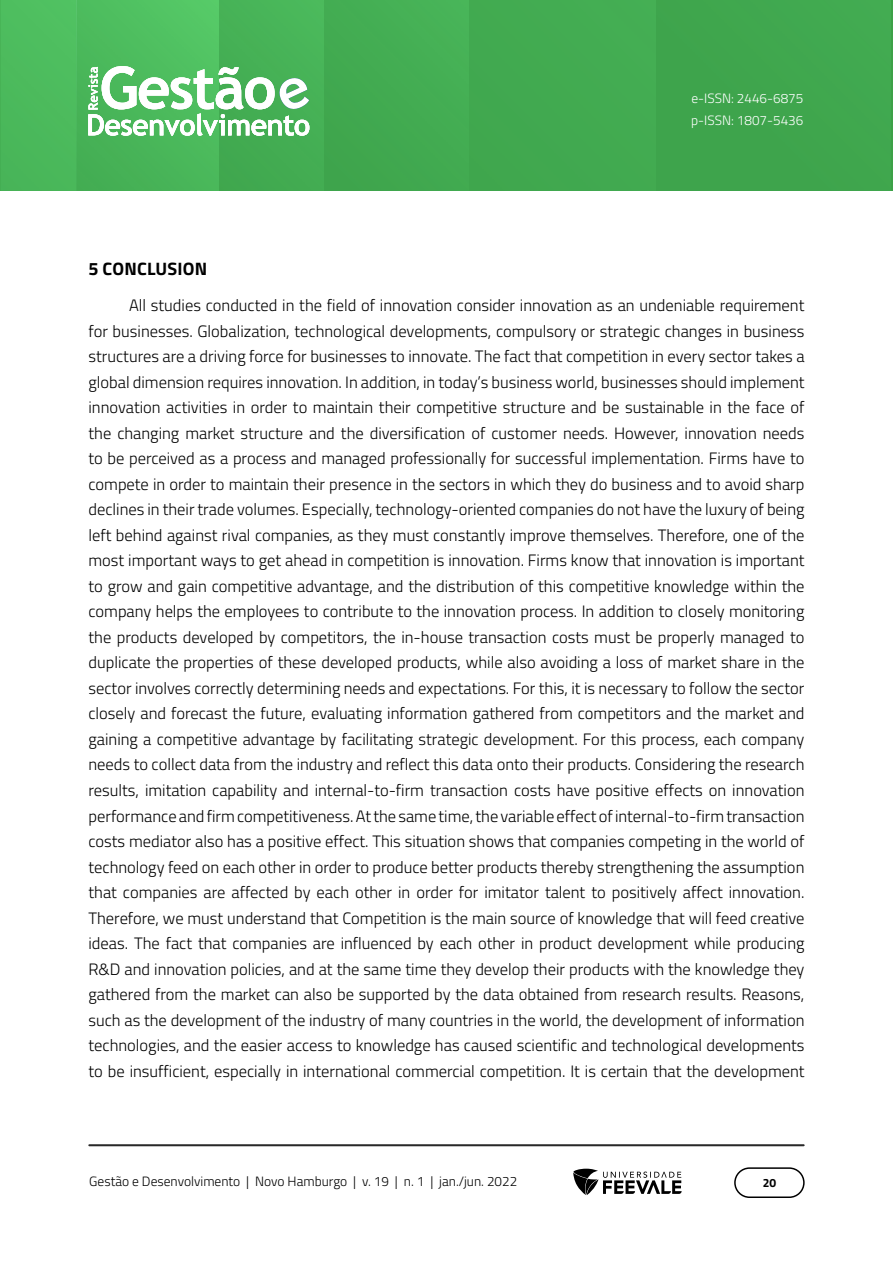
<style>
.page{position:relative;width:893px;height:1263px;background:#fff}
.page>*{position:absolute;margin:0;border:0;box-sizing:border-box;transform-origin:0 0}
.TITULO_1{font:700 18px "Titillium Web";letter-spacing:.01em;color:#000}
.Corpo_de_texto{font:300 16.5px/25.5px "Titillium Web";color:#000;text-align:justify}
.t1{font:300 13.5px "Titillium Web";color:#000}
.t2{font:300 13.5px/22.5px "Titillium Web";color:#fff}
.t3{font:700 12px "Titillium Web";color:#000}
</style>
<div class="page">
<img style="left:0;top:0;width:890px;height:191px">
<hr style="left:219px;top:0;width:1px;height:191px;background:#43ae53">
<img style="left:76px;top:0;width:1px;height:191px">
<hr style="left:657px;top:0;width:1px;height:191px;background:#3ea44c">
<hr style="left:89px;top:1144px;width:715px;height:2px;background:#282828">
<div style="left:734px;top:1167px;width:71px;height:31px;border:2px solid #000;border-radius:15px"></div>
<svg style="left:573px;top:1169px;width:109px;height:26px"></svg>
<svg style="left:88px;top:66px;width:221px;height:70px"></svg>
<p class="t2" style="left:691px;top:86px;width:114px">e-ISSN: 2446-6875 p-ISSN: 1807-5436</p>
<p class="TITULO_1" style="left:88px;top:255px;width:120px">5 CONCLUSION</p>
<p class="Corpo_de_texto" style="left:88px;top:292px;width:718px;text-indent:40px">All studies conducted in the field of innovation consider innovation as an undeniable requirement for businesses. Globalization, technological developments, compulsory or strategic changes in business structures are a driving force for businesses to innovate. The fact that competition in every sector takes a global dimension requires innovation. In addition, in today’s business world, businesses should implement innovation activities in order to maintain their competitive structure and be sustainable in the face of the changing market structure and the diversification of customer needs. However, innovation needs to be perceived as a process and managed professionally for successful implementation. Firms have to compete in order to maintain their presence in the sectors in which they do business and to avoid sharp declines in their trade volumes. Especially, technology-oriented companies do not have the luxury of being left behind against rival companies, as they must constantly improve themselves. Therefore, one of the most important ways to get ahead in competition is innovation. Firms know that innovation is important to grow and gain competitive advantage, and the distribution of this competitive knowledge within the company helps the employees to contribute to the innovation process. In addition to closely monitoring the products developed by competitors, the in-house transaction costs must be properly managed to duplicate the properties of these developed products, while also avoiding a loss of market share in the sector involves correctly determining needs and expectations. For this, it is necessary to follow the sector closely and forecast the future, evaluating information gathered from competitors and the market and gaining a competitive advantage by facilitating strategic development. For this process, each company needs to collect data from the industry and reflect this data onto their products. Considering the research results, imitation capability and internal-to-firm transaction costs have positive effects on innovation performance and firm competitiveness. At the same time, the variable effect of internal-to-firm transaction costs mediator also has a positive effect. This situation shows that companies competing in the world of technology feed on each other in order to produce better products thereby strengthening the assumption that companies are affected by each other in order for imitator talent to positively affect innovation.<br>Therefore, we must understand that Competition is the main source of knowledge that will feed creative ideas. The fact that companies are influenced by each other in product development while producing R&amp;D and innovation policies, and at the same time they develop their products with the knowledge they gathered from the market can also be supported by the data obtained from research results. Reasons, such as the development of the industry of many countries in the world, the development of information technologies, and the easier access to knowledge has caused scientific and technological developments to be insufficient, especially in international commercial competition. It is certain that the development</p>
<p class="t1" style="left:89px;top:1171px;width:429px">Gestão e Desenvolvimento | Novo Hamburgo | v. 19 | n. 1 | jan./jun. 2022</p>
<p class="t3" style="left:763px;top:1174px;width:15px">20</p>
</div>
